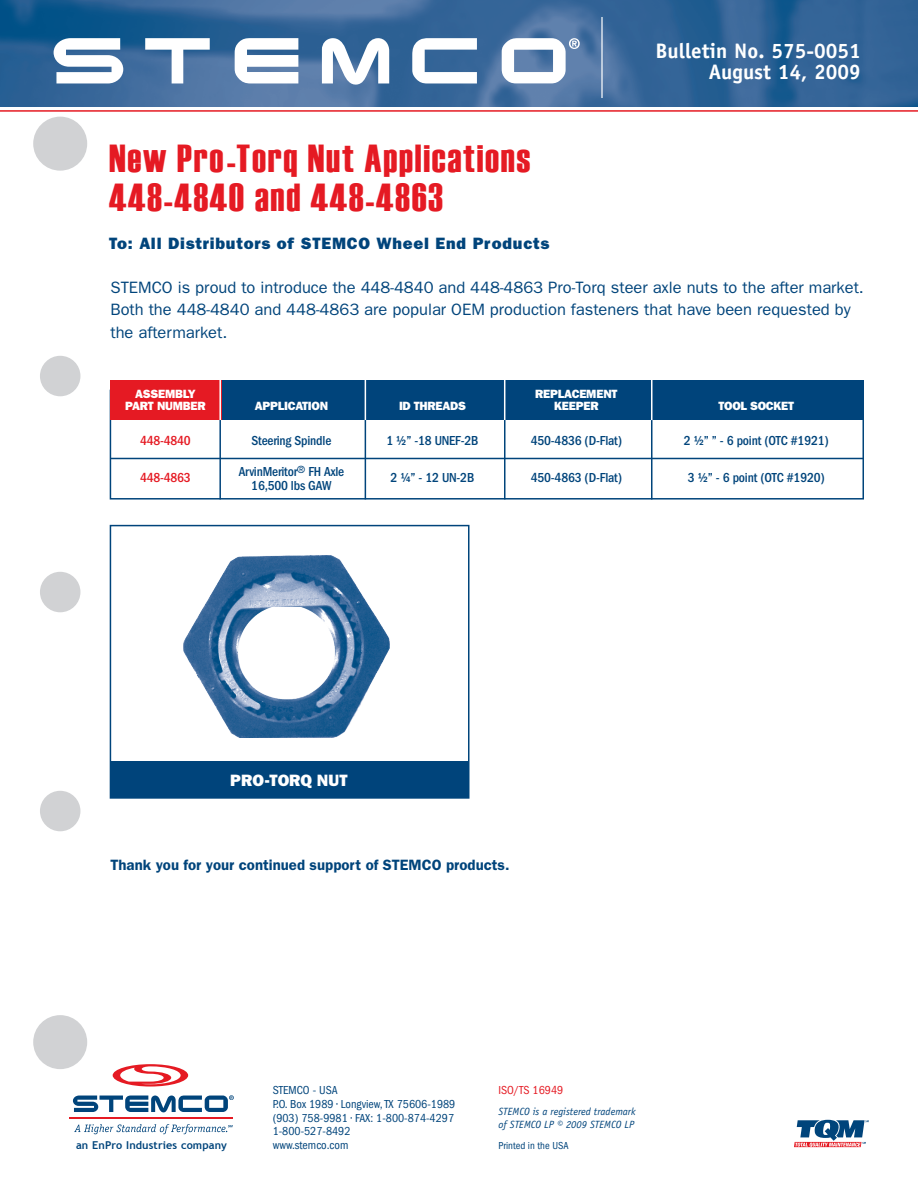
<style>
.page{position:relative;width:918px;height:1188px;background:#fff}
.page>*{position:absolute;margin:0;border:0;box-sizing:border-box;transform-origin:0 0}
.t1{font:39px/39px "Haettenschweiler";letter-spacing:.045em;color:#e51a23}
.t2{font:700 21px/21px "Officina Sans";color:#fff;text-align:right}
.t3{font:16.5px/22.5px "Franklin Gothic";color:#00447b}
.t4{font:800 16.5px "Franklin Gothic";letter-spacing:.045em;color:#00447b}
.t5{font:800 16.5px "Franklin Gothic";color:#fff}
.t6{font:600 15px "Franklin Gothic";color:#00447b}
.t7{font:500 condensed 13.5px "Franklin Gothic";letter-spacing:-.015em;color:#00447b}
.t8{font:500 condensed 13.5px "Franklin Gothic";letter-spacing:-.015em;color:#e51a23}
.t9{font:condensed 12px/13.5px "Franklin Gothic";color:#00447b}
.t10{font:800 12px "Franklin Gothic";letter-spacing:-.02em;color:#fff}
.t11{font:condensed 12px "Franklin Gothic";color:#e51a23}
.t12{font:700 10.8px "Trebuchet MS";letter-spacing:.01em;color:#00447b}
.t13{font:italic 10.5px/13.6px "Officina Sans";color:#00447b}
.t14{font:condensed 10.5px "Franklin Gothic";color:#00447b}
</style>
<div class="page">
<div style="left:33px;top:117px;width:54px;height:54px;background:#d1d2d4;border-radius:50%"></div>
<div style="left:33px;top:1015px;width:54px;height:54px;background:#d1d2d4;border-radius:50%"></div>
<div style="left:40px;top:356px;width:40px;height:40px;background:#d1d2d4;border-radius:50%"></div>
<div style="left:40px;top:572px;width:40px;height:40px;background:#d1d2d4;border-radius:50%"></div>
<div style="left:40px;top:791px;width:40px;height:40px;background:#d1d2d4;border-radius:50%"></div>
<img style="left:0;top:0;width:918px;height:106px">
<svg style="left:54px;top:38px;width:69px;height:45px"></svg>
<svg style="left:145px;top:38px;width:65px;height:45px"></svg>
<svg style="left:235px;top:38px;width:63px;height:45px"></svg>
<svg style="left:322px;top:38px;width:67px;height:47px"></svg>
<svg style="left:412px;top:38px;width:65px;height:45px"></svg>
<hr style="left:601px;top:17px;width:1px;height:81px;background:#fff">
<svg style="left:502px;top:38px;width:78px;height:45px"></svg>
<hr style="left:0;top:110px;width:918px;height:2px;background:#e51a23">
<svg style="left:113px;top:1064px;width:75px;height:23px"></svg>
<hr style="left:69px;top:1117px;width:164px;height:1px;background:#e51a23">
<svg style="left:74px;top:1124px;width:159px;height:10px"></svg>
<svg style="left:73px;top:1095px;width:161px;height:18px"></svg>
<svg style="left:794px;top:1120px;width:75px;height:27px"></svg>
<div style="left:110px;top:525px;width:360px;height:274px;border:2px solid #00447b"></div>
<div style="left:110px;top:762px;width:359px;height:36px;background:#00447b"></div>
<svg style="left:109px;top:389px;width:755px;height:111px"></svg>
<div style="left:213px;top:380px;width:651px;height:40px;background:#00447b"></div>
<hr style="left:651px;top:379px;width:1px;height:41px;background:#fff">
<hr style="left:365px;top:379px;width:1px;height:41px;background:#fff">
<hr style="left:504px;top:379px;width:1px;height:41px;background:#fff">
<div style="left:110px;top:380px;width:111px;height:40px;background:#e51a23"></div>
<hr style="left:219px;top:378px;width:2px;height:42px;background:#fff">
<hr style="left:110px;top:458px;width:753px;height:1px;background:#00447b">
<img style="left:183px;top:555px;width:207px;height:183px">
<h1 class="t1" style="left:109px;top:137px;width:423px">New Pro-Torq Nut Applications<br>448-4840 and 448-4863</h1>
<p class="t4" style="left:109px;top:233px;width:442px">TO: ALL DISTRIBUTORS OF STEMCO WHEEL END PRODUCTS</p>
<p class="t2" style="left:656px;top:40px;width:207px">Bulletin No. 575-0051<br>August 14, 2009</p>
<p class="t3" style="left:110px;top:276px;width:755px">STEMCO is proud to introduce the 448-4840 and 448-4863 Pro-Torq steer axle nuts to the after market.<br>Both the 448-4840 and 448-4863 are popular OEM production fasteners that have been requested by the aftermarket.</p>
<p class="t10" style="left:135px;top:387px;width:17px">ASSEM</p>
<p class="t10" style="left:175px;top:387px;width:22px">BLY</p>
<p class="t10" style="left:535px;top:387px;width:5px">REP</p>
<p class="t10" style="left:558px;top:387px;width:15px">LACEMENT</p>
<p class="t10" style="left:125px;top:399px;width:82px">PART NUMBER</p>
<p class="t10" style="left:255px;top:399px;width:69px">APPLICATIONI</p>
<p class="t10" style="left:403px;top:399px;width:40px">D THREADS</p>
<p class="t10" style="left:554px;top:399px;width:16px">KEEPE</p>
<p class="t10" style="left:591px;top:399px;width:10px">R</p>
<p class="t10" style="left:718px;top:399px;width:56px">TOOL SOCKET</p>
<p class="t8" style="left:140px;top:433px;width:52px">448-4840</p>
<p class="t7" style="left:252px;top:433px;width:81px">Steering Spindle</p>
<p class="t7" style="left:386px;top:433px;width:94px">1 ½” -18 UNEF-2B</p>
<p class="t7" style="left:531px;top:433px;width:93px">450-4836 (D-Flat)</p>
<p class="t7" style="left:684px;top:433px;width:146px">2 ½” ” - 6 point (OTC #1921)</p>
<p class="t8" style="left:140px;top:470px;width:52px">448-4863</p>
<p class="t7" style="left:239px;top:464px;width:107px">ArvinMeritor<sup>®</sup> FH Axle</p>
<p class="t7" style="left:391px;top:470px;width:85px">2 ¼” - 12 UN-2B</p>
<p class="t7" style="left:531px;top:470px;width:93px">450-4863 (D-Flat)</p>
<p class="t7" style="left:688px;top:470px;width:138px">3 ½” - 6 point (OTC #1920)</p>
<p class="t7" style="left:251px;top:478px;width:82px">16,500 lbs GAW</p>
<p class="t5" style="left:230px;top:770px;width:117px">PRO-TORQ NUT</p>
<p class="t6" style="left:110px;top:856px;width:401px">Thank you for your continued support of STEMCO products.</p>
<p class="t12" style="left:76px;top:1138px;width:153px">an EnPro Industries company</p>
<p class="t9" style="left:273px;top:1084px;width:184px">STEMCO - USA<br>P.O. Box 1989 • Longview, TX 75606-1989 (903) 758-9981 • FAX: 1-800-874-4297<br>1-800-527-8492<br>www.stemco.com</p>
<p class="t11" style="left:498px;top:1084px;width:66px">ISO/TS 16949</p>
<p class="t13" style="left:498px;top:1104px;width:139px">STEMCO is a registered trademark of STEMCO LP © 2009 STEMCO LP</p>
<p class="t14" style="left:498px;top:1139px;width:72px">Printed in the USA</p>
</div>
